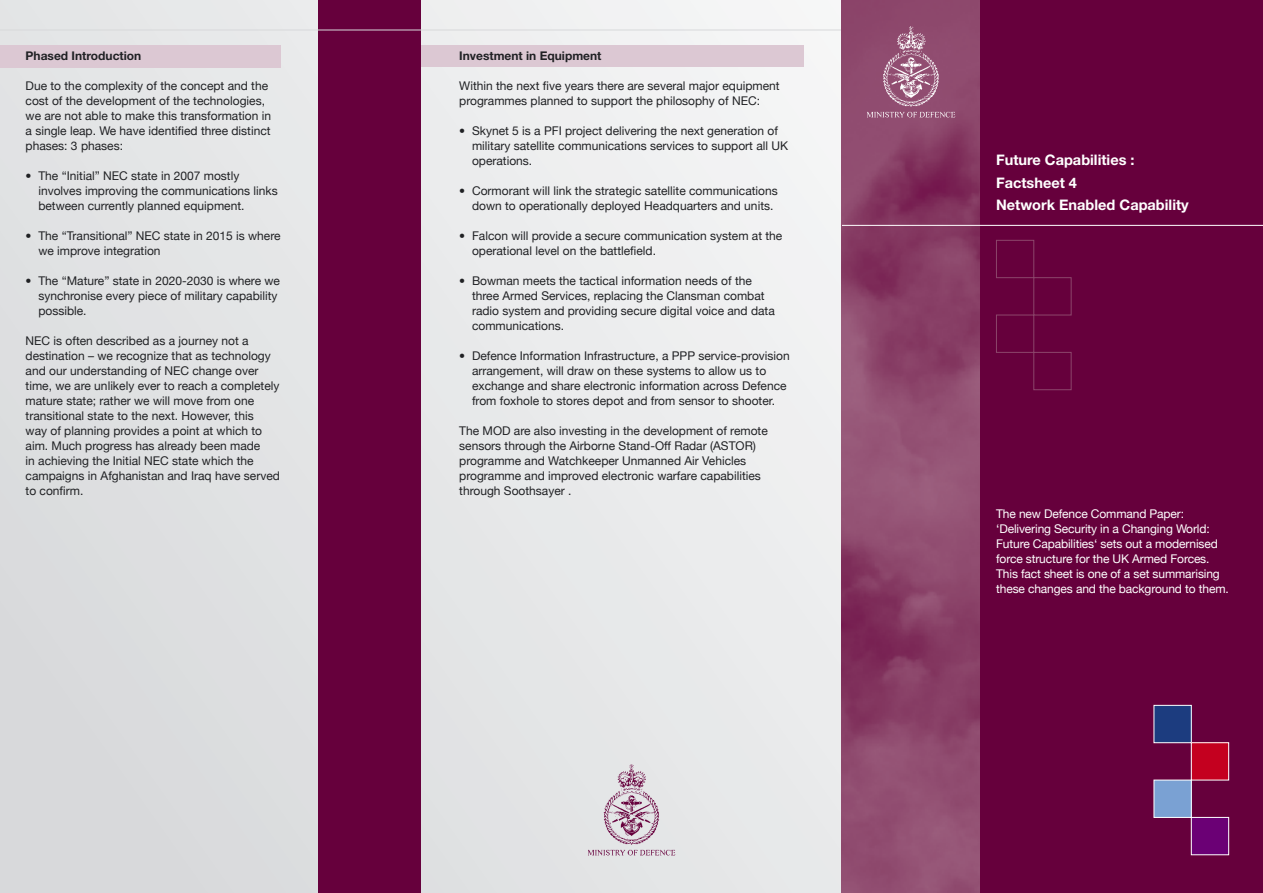
<style>
.page{position:relative;width:1263px;height:893px;background:#fff}
.page>*{position:absolute;margin:0;border:0;box-sizing:border-box;transform-origin:0 0}
.t1{font:700 14.55px/22.5px "Helvetica Neue";color:#fff}
.t2{font:12px/15px "Helvetica Neue";color:#202124}
.t3{font:12px/15px "Helvetica Neue";letter-spacing:-.01em;color:#fff}
.t4{font:700 12px "Helvetica Neue";color:#202124}
</style>
<div class="page">
<div style="left:0;top:0;width:1263px;height:893px;background:linear-gradient(to bottom,#ededee,#dddfe0)"></div>
<div style="left:421px;top:45px;width:383px;height:22px;background:#dcc8d3"></div>
<div style="left:319px;top:0;width:102px;height:893px;background:#66003c"></div>
<hr style="left:0;top:30px;width:1263px;height:1px;background:#d8d9db">
<img style="left:842px;top:0;width:138px;height:893px">
<div style="left:980px;top:0;width:283px;height:893px;background:#66003c"></div>
<hr style="left:842px;top:225px;width:421px;height:1px;background:#fff">
<img style="left:864px;top:22px;width:94px;height:98px">
<div style="left:1154px;top:705px;width:37px;height:38px;background:#1c3c7f"></div>
<div style="left:1154px;top:705px;width:37px;height:38px;border:1px solid #fff"></div>
<div style="left:1154px;top:780px;width:37px;height:37px;background:#7aa1d3"></div>
<div style="left:1154px;top:780px;width:37px;height:38px;border:1px solid #fff"></div>
<div style="left:1191px;top:817px;width:38px;height:38px;background:#6b0075"></div>
<div style="left:1191px;top:817px;width:38px;height:38px;border:1px solid #fff"></div>
<div style="left:1191px;top:743px;width:38px;height:37px;background:#c4001f"></div>
<div style="left:1191px;top:742px;width:38px;height:38px;border:1px solid #fff"></div>
<div style="left:996px;top:240px;width:38px;height:38px;border:1px solid #8c466b"></div>
<div style="left:996px;top:315px;width:38px;height:38px;border:1px solid #8c466b"></div>
<div style="left:1033px;top:352px;width:38px;height:38px;border:1px solid #8c466b"></div>
<div style="left:1033px;top:277px;width:38px;height:38px;border:1px solid #8c466b"></div>
<img style="left:584px;top:761px;width:95px;height:97px">
<div style="left:0;top:45px;width:281px;height:22px;background:#dcc8d3"></div>
<p class="t4" style="left:26px;top:48px;width:117px">Phased Introduction</p>
<p class="t2" style="left:26px;top:78px;width:247px">Due to the complexity of the concept and the cost of the development of the technologies, we are not able to make this transformation in a single leap. We have identified three distinct phases: 3 phases:</p>
<p class="t2" style="left:38px;top:168px;width:241px;text-indent:-13px">• The “Initial” NEC state in 2007 mostly involves improving the communications links between currently planned equipment.</p>
<p class="t2" style="left:38px;top:228px;width:244px;text-indent:-13px">• The “Transitional” NEC state in 2015 is where we improve integration</p>
<p class="t2" style="left:38px;top:273px;width:243px;text-indent:-13px">• The “Mature” state in 2020-2030 is where we synchronise every piece of military capability possible.</p>
<p class="t2" style="left:26px;top:333px;width:256px">NEC is often described as a journey not a destination – we recognize that as technology and our understanding of NEC change over time, we are unlikely ever to reach a completely mature state; rather we will move from one transitional state to the next. However, this<br>way of planning provides a point at which to aim. Much progress has already been made<br>in achieving the Initial NEC state which the campaigns in Afghanistan and Iraq have served to confirm.</p>
<p class="t4" style="left:459px;top:48px;width:144px">Investment in Equipment</p>
<p class="t2" style="left:459px;top:78px;width:322px">Within the next five years there are several major equipment programmes planned to support the philosophy of NEC:</p>
<p class="t2" style="left:472px;top:123px;width:318px;text-indent:-13px">• Skynet 5 is a PFI project delivering the next generation of military satellite communications services to support all UK operations.</p>
<p class="t2" style="left:472px;top:183px;width:307px;text-indent:-13px">• Cormorant will link the strategic satellite communications down to operationally deployed Headquarters and units.</p>
<p class="t2" style="left:472px;top:228px;width:312px;text-indent:-13px">• Falcon will provide a secure communication system at the operational level on the battlefield.</p>
<p class="t2" style="left:472px;top:273px;width:304px;text-indent:-13px">• Bowman meets the tactical information needs of the three Armed Services, replacing the Clansman combat radio system and providing secure digital voice and data communications.</p>
<p class="t2" style="left:472px;top:348px;width:319px;text-indent:-13px">• Defence Information Infrastructure, a PPP service-provision arrangement, will draw on these systems to allow us to exchange and share electronic information across Defence from foxhole to stores depot and from sensor to shooter.</p>
<p class="t2" style="left:459px;top:423px;width:310px">The MOD are also investing in the development of remote sensors through the Airborne Stand-Off Radar (ASTOR) programme and Watchkeeper Unmanned Air Vehicles programme and improved electronic warfare capabilities through Soothsayer .</p>
<p class="t1" style="left:996px;top:148px;width:194px">Future Capabilities :<br>Factsheet 4<br>Network Enabled Capability</p>
<p class="t3" style="left:996px;top:506px;width:234px">The new Defence Command Paper: ‘Delivering Security in a Changing World:<br>Future Capabilities‘ sets out a modernised force structure for the UK Armed Forces.<br>This fact sheet is one of a set summarising these changes and the background to them.</p>
</div>
